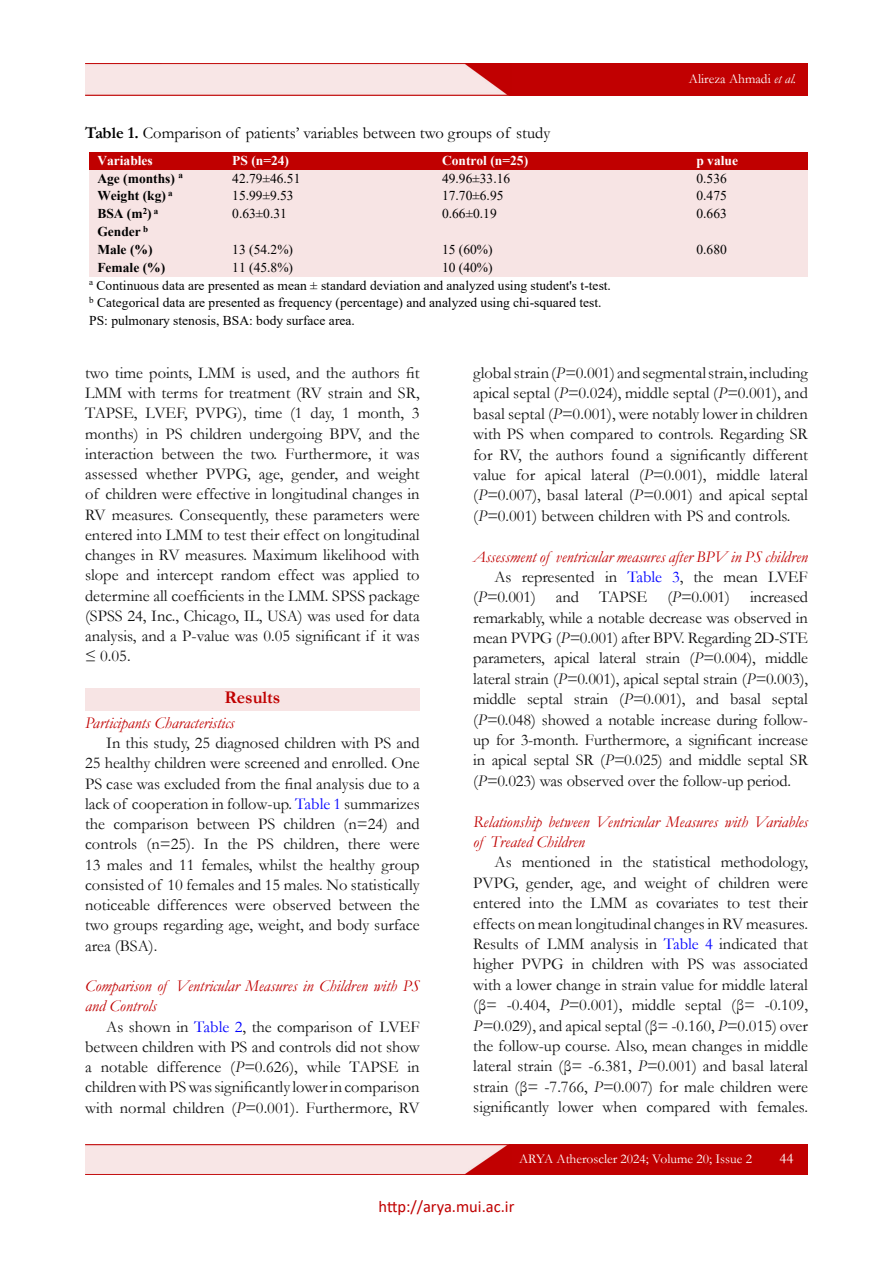
<style>
.page{position:relative;width:893px;height:1263px;background:#fff}
.page>*{position:absolute;margin:0;border:0;box-sizing:border-box;transform-origin:0 0}
.t1{font:700 18px "Garamond";color:#c00000}
.t2{font:16.5px/20.2px "Garamond";letter-spacing:-.01em;color:#111;text-align:justify}
.t3{font:italic 16.5px/20.2px "Garamond";color:#c00000}
.t4{font:16.5px "Garamond";color:#000}
.t5{font:16.5px "Calibri";color:#c00000}
.t6{font:15px "Garamond";color:#fff}
.t7{font:13.5px/17.9px "Times New Roman";color:#000}
.t8{font:700 13.5px/17.9px "Times New Roman";color:#000}
.t9{font:13.5px "Garamond";color:#fff}
.t10{font:700 13.5px "Times New Roman";color:#fff}
.s1{font-weight:700}
.s2{font-style:italic}
.s3{color:#00f}
</style>
<div class="page">
<img style="left:85px;top:1144px;width:723px;height:30px">
<img style="left:85px;top:64px;width:723px;height:31px">
<div style="left:85px;top:689px;width:335px;height:22px;background:#f7e4e4"></div>
<div style="left:89px;top:152px;width:135px;height:18px;background:#c00000"></div>
<div style="left:224px;top:152px;width:210px;height:18px;background:#c00000"></div>
<div style="left:434px;top:152px;width:254px;height:18px;background:#c00000"></div>
<div style="left:688px;top:152px;width:120px;height:18px;background:#c00000"></div>
<div style="left:89px;top:170px;width:135px;height:18px;background:#f7e4e4"></div>
<div style="left:224px;top:170px;width:210px;height:18px;background:#f7e4e4"></div>
<div style="left:434px;top:170px;width:254px;height:18px;background:#f7e4e4"></div>
<div style="left:688px;top:170px;width:120px;height:18px;background:#f7e4e4"></div>
<div style="left:89px;top:188px;width:135px;height:18px;background:#f7e4e4"></div>
<div style="left:224px;top:188px;width:210px;height:18px;background:#f7e4e4"></div>
<div style="left:434px;top:188px;width:254px;height:18px;background:#f7e4e4"></div>
<div style="left:688px;top:188px;width:120px;height:18px;background:#f7e4e4"></div>
<div style="left:89px;top:206px;width:135px;height:17px;background:#f7e4e4"></div>
<div style="left:224px;top:206px;width:210px;height:17px;background:#f7e4e4"></div>
<div style="left:434px;top:206px;width:254px;height:17px;background:#f7e4e4"></div>
<div style="left:688px;top:206px;width:120px;height:17px;background:#f7e4e4"></div>
<div style="left:89px;top:223px;width:135px;height:54px;background:#f7e4e4"></div>
<div style="left:224px;top:223px;width:210px;height:54px;background:#f7e4e4"></div>
<div style="left:434px;top:223px;width:254px;height:54px;background:#f7e4e4"></div>
<div style="left:688px;top:223px;width:120px;height:54px;background:#f7e4e4"></div>
<p class="t4" style="left:85px;top:122px;width:467px"><span class="s1">Table 1.</span> Comparison of patients’ variables between two groups of study</p>
<p class="t9" style="left:689px;top:70px;width:109px">Alireza Ahmadi <span class="s2">et al.</span></p>
<p class="t10" style="left:97px;top:150px;width:57px">Variables</p>
<p class="t10" style="left:232px;top:150px;width:58px">PS (n=24)</p>
<p class="t10" style="left:442px;top:150px;width:88px">Control (n=25)</p>
<p class="t10" style="left:696px;top:150px;width:43px">p value</p>
<p class="t8" style="left:97px;top:169px;width:87px">Age (months) <sup>a</sup></p>
<p class="t7" style="left:232px;top:169px;width:70px">42.79±46.51</p>
<p class="t7" style="left:442px;top:169px;width:70px">49.96±33.16</p>
<p class="t7" style="left:696px;top:169px;width:32px">0.536</p>
<p class="t8" style="left:97px;top:187px;width:77px">Weight (kg) <sup>a</sup></p>
<p class="t7" style="left:232px;top:186px;width:63px">15.99±9.53</p>
<p class="t7" style="left:442px;top:186px;width:63px">17.70±6.95</p>
<p class="t7" style="left:696px;top:186px;width:32px">0.475</p>
<p class="t8" style="left:97px;top:204px;width:63px">BSA (m<sup>2</sup>) <sup>a</sup></p>
<p class="t7" style="left:232px;top:204px;width:56px">0.63±0.31</p>
<p class="t7" style="left:442px;top:204px;width:56px">0.66±0.19</p>
<p class="t7" style="left:696px;top:204px;width:32px">0.663</p>
<p class="t8" style="left:97px;top:222px;width:69px">Gender <sup>b<br></sup>Male (%)<br>Female (%)</p>
<p class="t7" style="left:232px;top:240px;width:62px">13 (54.2%)<br>11 (45.8%)</p>
<p class="t7" style="left:442px;top:240px;width:52px">15 (60%)<br>10 (40%)</p>
<p class="t7" style="left:696px;top:240px;width:32px">0.680</p>
<p class="t7" style="left:89px;top:276px;width:523px"><sup>a</sup> Continuous data are presented as mean ± standard deviation and analyzed using student's t-test. <sup>b</sup> Categorical data are presented as frequency (percentage) and analyzed using chi-squared test.<br>PS: pulmonary stenosis, BSA: body surface area.</p>
<p class="t2" style="left:85px;top:362px;width:336px">two time points, LMM is used, and the authors fit LMM with terms for treatment (RV strain and SR, TAPSE, LVEF, PVPG), time (1 day, 1 month, 3 months) in PS children undergoing BPV, and the interaction between the two. Furthermore, it was assessed whether PVPG, age, gender, and weight of children were effective in longitudinal changes in RV measures. Consequently, these parameters were entered into LMM to test their effect on longitudinal changes in RV measures. Maximum likelihood with slope and intercept random effect was applied to determine all coefficients in the LMM. SPSS package (SPSS 24, Inc., Chicago, IL, USA) was used for data analysis, and a P-value was 0.05 significant if it was ≤ 0.05.</p>
<p class="t1" style="left:224px;top:685px;width:58px">Results</p>
<p class="t3" style="left:85px;top:712px;width:151px">Participants Characteristics</p>
<p class="t2" style="left:85px;top:732px;width:336px;text-indent:21px">In this study, 25 diagnosed children with PS and 25 healthy children were screened and enrolled. One PS case was excluded from the final analysis due to a lack of cooperation in follow-up. <span class="s3">Table 1</span> summarizes the comparison between PS children (n=24) and controls (n=25). In the PS children, there were 13 males and 11 females, whilst the healthy group consisted of 10 females and 15 males. No statistically noticeable differences were observed between the two groups regarding age, weight, and body surface area (BSA).</p>
<p class="t3" style="left:85px;top:975px;width:336px">Comparison of Ventricular Measures in Children with PS and Controls</p>
<p class="t2" style="left:85px;top:1016px;width:336px;text-indent:21px">As shown in <span class="s3">Table 2</span>, the comparison of LVEF between children with PS and controls did not show a notable difference (<span class="s2">P=</span>0.626), while TAPSE in children with PS was significantly lower in comparison with normal children (<span class="s2">P=</span>0.001). Furthermore, RV</p>
<p class="t2" style="left:473px;top:362px;width:336px">global strain (<span class="s2">P=</span>0.001) and segmental strain, including apical septal (<span class="s2">P=</span>0.024), middle septal (<span class="s2">P=</span>0.001), and basal septal (<span class="s2">P=</span>0.001), were notably lower in children with PS when compared to controls. Regarding SR for RV, the authors found a significantly different value for apical lateral (<span class="s2">P=</span>0.001), middle lateral (<span class="s2">P=</span>0.007), basal lateral (<span class="s2">P=</span>0.001) and apical septal (<span class="s2">P=</span>0.001) between children with PS and controls.</p>
<p class="t3" style="left:473px;top:546px;width:336px">Assessment of ventricular measures after BPV in PS children</p>
<p class="t2" style="left:495px;top:566px;width:315px">As represented in <span class="s3">Table 3</span>, the mean LVEF</p>
<p class="t2" style="left:473px;top:586px;width:336px">(<span class="s2">P=</span>0.001) and TAPSE (<span class="s2">P=</span>0.001) increased</p>
<p class="t2" style="left:473px;top:607px;width:336px">remarkably, while a notable decrease was observed in</p>
<p class="t2" style="left:473px;top:627px;width:336px">mean PVPG (<span class="s2">P=</span>0.001) after BPV. Regarding 2D-STE</p>
<p class="t2" style="left:473px;top:648px;width:336px">parameters, apical lateral strain (<span class="s2">P=</span>0.004), middle</p>
<p class="t2" style="left:473px;top:668px;width:336px">lateral strain (<span class="s2">P=</span>0.001), apical septal strain (<span class="s2">P=</span>0.003),</p>
<p class="t2" style="left:473px;top:688px;width:336px">middle septal strain (<span class="s2">P=</span>0.001), and basal septal</p>
<p class="t2" style="left:473px;top:709px;width:336px">(<span class="s2">P=</span>0.048) showed a notable increase during follow-</p>
<p class="t2" style="left:473px;top:729px;width:336px">up for 3-month. Furthermore, a significant increase</p>
<p class="t2" style="left:473px;top:750px;width:336px">in apical septal SR (<span class="s2">P=</span>0.025) and middle septal SR</p>
<p class="t2" style="left:473px;top:770px;width:319px">(<span class="s2">P=</span>0.023) was observed over the follow-up period.</p>
<p class="t3" style="left:473px;top:811px;width:336px">Relationship between Ventricular Measures with Variables of Treated Children</p>
<p class="t2" style="left:473px;top:852px;width:336px;text-indent:21px">As mentioned in the statistical methodology, PVPG, gender, age, and weight of children were entered into the LMM as covariates to test their effects on mean longitudinal changes in RV measures.<br>Results of LMM analysis in <span class="s3">Table 4</span> indicated that higher PVPG in children with PS was associated with a lower change in strain value for middle lateral (β= -0.404, <span class="s2">P=</span>0.001), middle septal (β= -0.109, <span class="s2">P=</span>0.029), and apical septal (β= -0.160, <span class="s2">P=</span>0.015) over the follow-up course. Also, mean changes in middle lateral strain (β= -6.381, <span class="s2">P=</span>0.001) and basal lateral strain (β= -7.766, <span class="s2">P=</span>0.007) for male children were significantly lower when compared with females.</p>
<p class="t9" style="left:519px;top:1150px;width:234px">ARYA Atheroscler 2024; Volume 20; Issue 2</p>
<p class="t6" style="left:779px;top:1148px;width:16px">44</p>
<p class="t5" style="left:379px;top:1195px;width:137px">http://arya.mui.ac.ir</p>
</div>
